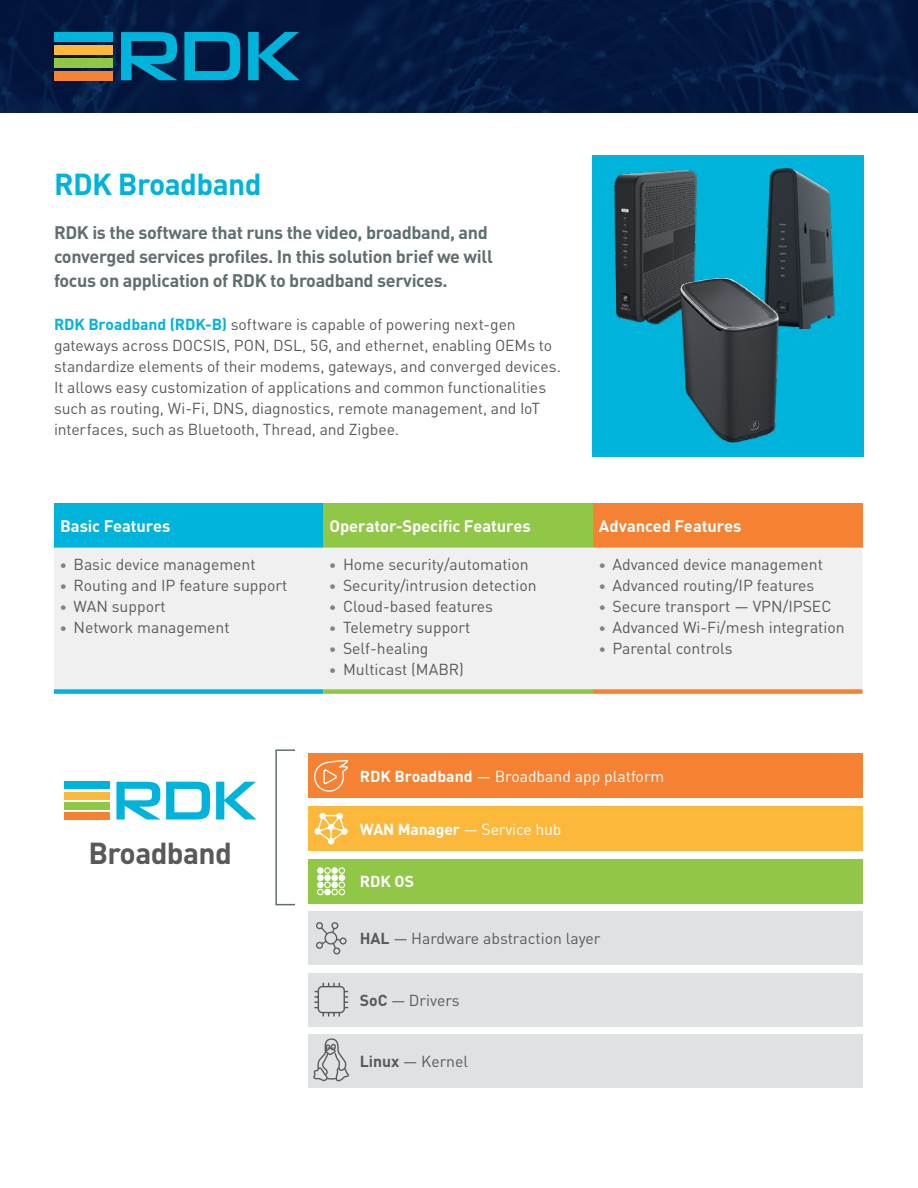
<style>
.page{position:relative;width:918px;height:1188px;background:#fff}
.page>*{position:absolute;margin:0;border:0;box-sizing:border-box;transform-origin:0 0}
.t1{font:700 30px "DIN Pro";letter-spacing:-.02em;color:#00b3db}
.t2{font:700 30px "DIN Pro";letter-spacing:-.02em;color:#58595b}
.t3{font:700 18px/24px "DIN Pro";letter-spacing:-.02em;color:#616e70}
.t4{font:700 16.5px "DIN Pro";letter-spacing:-.005em;color:#fff}
.t5{font:15.75px/21px "DIN Pro";color:#58595b}
.t6{font:15.75px "DIN Pro";color:#fff}
.t7{font:700 15.75px "DIN Pro";color:#fff}
.s1{font-weight:700;color:#00b3db}
.s2{font-family:"Proxima Nova";font-weight:900;font-size:18px;color:#808285}
.s3{font-weight:700}
</style>
<div class="page">
<div style="left:592px;top:155px;width:272px;height:301px;background:#00b3db"></div>
<img style="left:0;top:0;width:918px;height:112px">
<svg style="left:121px;top:32px;width:57px;height:48px;background:#01769e"></svg>
<svg style="left:184px;top:32px;width:56px;height:48px;background:#01729a"></svg>
<svg style="left:248px;top:32px;width:52px;height:48px;background:#016088"></svg>
<div style="left:54px;top:32px;width:58px;height:9px;background:#00b3db"></div>
<div style="left:54px;top:45px;width:58px;height:9px;background:#fcb83b"></div>
<div style="left:54px;top:58px;width:58px;height:9px;background:#91c747"></div>
<div style="left:54px;top:71px;width:58px;height:9px;background:#f58233"></div>
<img style="left:765px;top:168px;width:70px;height:161px">
<img style="left:614px;top:170px;width:83px;height:155px">
<div style="left:54px;top:503px;width:270px;height:45px;background:#00b3db"></div>
<div style="left:324px;top:503px;width:269px;height:45px;background:#91c747"></div>
<div style="left:593px;top:503px;width:269px;height:45px;background:#f58233"></div>
<div style="left:54px;top:548px;width:808px;height:141px;background:#f0f0f0"></div>
<div style="left:54px;top:689px;width:270px;height:5px;background:#00b3db"></div>
<div style="left:324px;top:689px;width:269px;height:5px;background:#91c747"></div>
<div style="left:593px;top:689px;width:270px;height:5px;background:#f58233"></div>
<div style="left:308px;top:754px;width:554px;height:44px;background:#f58233"></div>
<div style="left:308px;top:806px;width:554px;height:45px;background:#fcb83b"></div>
<div style="left:308px;top:859px;width:554px;height:45px;background:#91c747"></div>
<svg style="left:314px;top:760px;width:34px;height:32px"></svg>
<div style="left:317px;top:867px;width:7px;height:7px;background:#fff;border-radius:50%"></div>
<svg style="left:324px;top:867px;width:7px;height:7px"></svg>
<div style="left:331px;top:867px;width:7px;height:7px;background:#fff;border-radius:50%"></div>
<svg style="left:339px;top:867px;width:6px;height:7px"></svg>
<div style="left:317px;top:874px;width:7px;height:7px;background:#fff;border-radius:50%"></div>
<div style="left:324px;top:874px;width:7px;height:7px;background:#fff;border-radius:50%"></div>
<div style="left:331px;top:874px;width:7px;height:7px;background:#fff;border-radius:50%"></div>
<div style="left:339px;top:874px;width:6px;height:7px;background:#fff;border-radius:50%"></div>
<svg style="left:317px;top:882px;width:28px;height:13px"></svg>
<div style="left:275px;top:749px;width:21px;height:156px;border:2px solid #616e70"></div>
<svg style="left:116px;top:782px;width:94px;height:38px"></svg>
<svg style="left:216px;top:782px;width:41px;height:38px"></svg>
<div style="left:64px;top:782px;width:46px;height:7px;background:#00b3db"></div>
<div style="left:64px;top:792px;width:46px;height:7px;background:#fcb83b"></div>
<div style="left:64px;top:802px;width:46px;height:7px;background:#91c747"></div>
<div style="left:64px;top:812px;width:46px;height:8px;background:#f58233"></div>
<div style="left:308px;top:912px;width:554px;height:53px;background:#dfe2e2"></div>
<div style="left:308px;top:973px;width:554px;height:53px;background:#dfe2e2"></div>
<div style="left:308px;top:1034px;width:554px;height:53px;background:#dfe2e2"></div>
<svg style="left:314px;top:982px;width:35px;height:35px"></svg>
<svg style="left:313px;top:1038px;width:36px;height:43px"></svg>
<svg style="left:316px;top:922px;width:31px;height:32px"></svg>
<svg style="left:314px;top:813px;width:34px;height:31px"></svg>
<img style="left:658px;top:271px;width:133px;height:172px">
<h1 class="t1" style="left:54px;top:163px;width:209px">RDK Broadband</h1>
<p class="t3" style="left:54px;top:220px;width:440px">RDK is the software that runs the video, broadband, and converged services profiles. In this solution brief we will focus on application of RDK to broadband services.</p>
<p class="t5" style="left:54px;top:314px;width:509px"><span class="s1">RDK Broadband (RDK-B)</span> software is capable of powering next-gen gateways across DOCSIS, PON, DSL, 5G, and ethernet, enabling OEMs to standardize elements of their modems, gateways, and converged devices.<br>It allows easy customization of applications and common functionalities such as routing, Wi-Fi, DNS, diagnostics, remote management, and IoT interfaces, such as Bluetooth, Thread, and Zigbee.</p>
<p class="t4" style="left:60px;top:514px;width:112px">Basic Features</p>
<p class="t4" style="left:329px;top:514px;width:203px">Operator-Specific Features</p>
<p class="t4" style="left:599px;top:514px;width:144px">Advanced Features</p>
<p class="t5" style="left:60px;top:554px;width:197px"><span class="s2">•</span> Basic device management</p>
<p class="t5" style="left:60px;top:575px;width:229px"><span class="s2">•</span> Routing and IP feature support</p>
<p class="t5" style="left:60px;top:596px;width:107px"><span class="s2">•</span> WAN support</p>
<p class="t5" style="left:60px;top:617px;width:171px"><span class="s2">•</span> Network management</p>
<p class="t5" style="left:330px;top:554px;width:201px"><span class="s2">•</span> Home security/automation</p>
<p class="t5" style="left:330px;top:575px;width:209px"><span class="s2">•</span> Security/intrusion detection</p>
<p class="t5" style="left:330px;top:596px;width:165px"><span class="s2">•</span> Cloud-based features</p>
<p class="t5" style="left:330px;top:617px;width:142px"><span class="s2">•</span> Telemetry support</p>
<p class="t5" style="left:330px;top:638px;width:100px"><span class="s2">•</span> Self-healing</p>
<p class="t5" style="left:330px;top:659px;width:136px"><span class="s2">•</span> Multicast (MABR)</p>
<p class="t5" style="left:599px;top:554px;width:226px"><span class="s2">•</span> Advanced device management</p>
<p class="t5" style="left:599px;top:575px;width:217px"><span class="s2">•</span> Advanced routing/IP features</p>
<p class="t5" style="left:599px;top:596px;width:234px"><span class="s2">•</span> Secure transport — VPN/IPSEC</p>
<p class="t5" style="left:599px;top:617px;width:247px"><span class="s2">•</span> Advanced Wi-Fi/mesh integration</p>
<p class="t5" style="left:599px;top:638px;width:135px"><span class="s2">•</span> Parental controls</p>
<h1 class="t2" style="left:88px;top:832px;width:145px">Broadband</h1>
<p class="t6" style="left:360px;top:766px;width:306px"><span class="s3">RDK Broadband</span> — Broadband app platform</p>
<p class="t6" style="left:360px;top:818px;width:203px"><span class="s3">WAN Manager</span> — Service hub</p>
<p class="t7" style="left:360px;top:871px;width:56px">RDK OS</p>
<p class="t5" style="left:360px;top:927px;width:242px"><span class="s3">HAL</span> — Hardware abstraction layer</p>
<p class="t5" style="left:360px;top:989px;width:101px"><span class="s3">SoC</span> — Drivers</p>
<p class="t5" style="left:360px;top:1050px;width:110px"><span class="s3">Linux</span> — Kernel</p>
</div>
